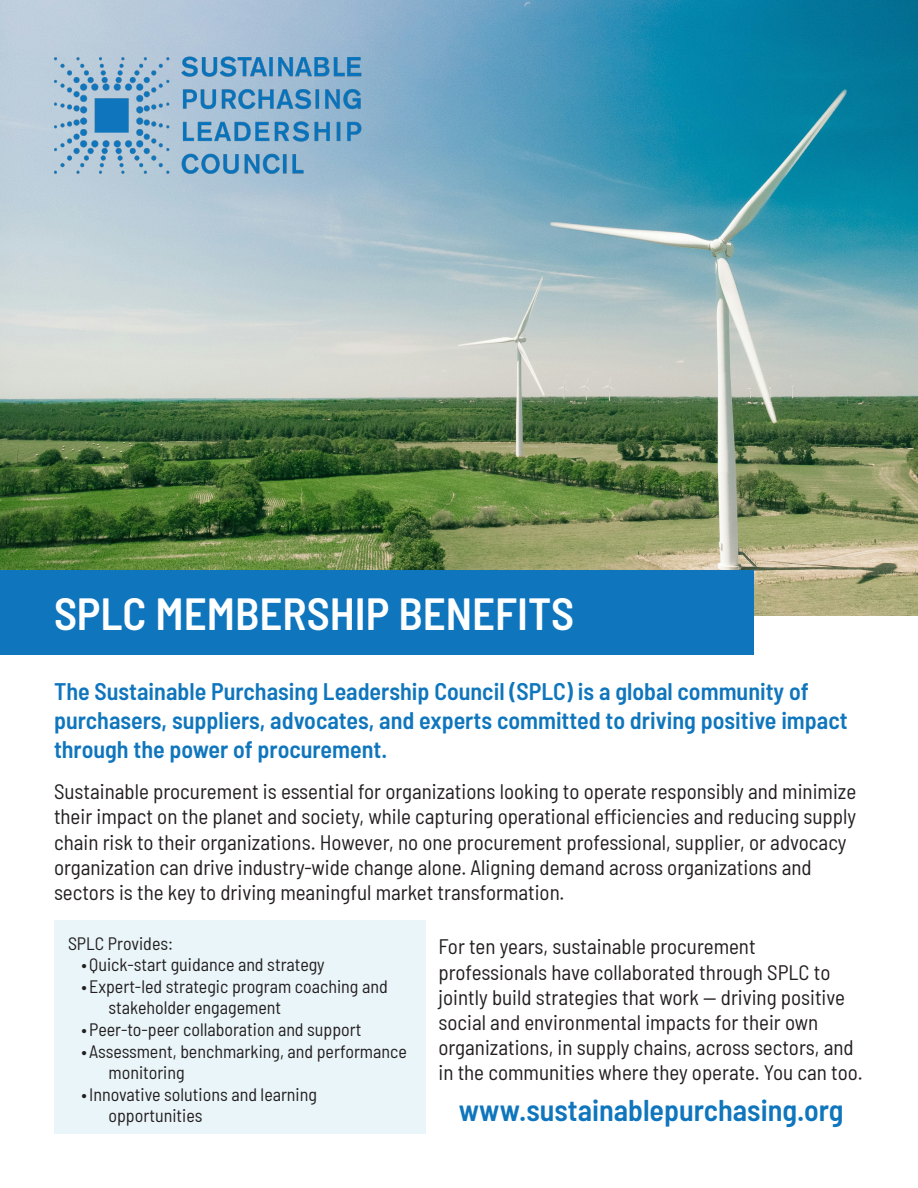
<style>
.page{position:relative;width:918px;height:1188px;background:#fff}
.page>*{position:absolute;margin:0;border:0;box-sizing:border-box;transform-origin:0 0}
.t1{font:600 semi-condensed 45px "Barlow";color:#fff}
.t2{font:600 semi-condensed 30px "Barlow";color:#0f76bd}
.t3{font:600 semi-condensed 24px/28.8px "Barlow";color:#0f76bd}
.t4{font:semi-condensed 21px/25.2px "Barlow";color:#231f20}
.t5{font:semi-condensed 18px/21.6px "Barlow";color:#231f20}
</style>
<div class="page">
<img style="left:0;top:0;width:918px;height:616px">
<img style="left:54px;top:54px;width:318px;height:125px">
<div style="left:0;top:570px;width:754px;height:85px;background:#0f76bd"></div>
<div style="left:54px;top:920px;width:372px;height:214px;background:#eaf5f9"></div>
<p class="t1" style="left:54px;top:582px;width:522px">SPLC MEMBERSHIP BENEFITS</p>
<p class="t3" style="left:54px;top:676px;width:795px">The Sustainable Purchasing Leadership Council (SPLC) is a global community of purchasers, suppliers, advocates, and experts committed to driving positive impact through the power of procurement.</p>
<p class="t4" style="left:54px;top:778px;width:804px">Sustainable procurement is essential for organizations looking to operate responsibly and minimize their impact on the planet and society, while capturing operational efficiencies and reducing supply chain risk to their organizations. However, no one procurement professional, supplier, or advocacy organization can drive industry-wide change alone. Aligning demand across organizations and sectors is the key to driving meaningful market transformation.</p>
<p class="t5" style="left:68px;top:931px;width:106px">SPLC Provides:</p>
<p class="t5" style="left:82px;top:953px;width:245px">•Quick-start guidance and strategy</p>
<p class="t5" style="left:109px;top:974px;width:281px;text-indent:-27px">•Expert-led strategic program coaching and stakeholder engagement</p>
<p class="t5" style="left:82px;top:1017px;width:282px">•Peer-to-peer collaboration and support</p>
<p class="t5" style="left:109px;top:1039px;width:300px;text-indent:-27px">•Assessment, benchmarking, and performance monitoring</p>
<p class="t5" style="left:109px;top:1082px;width:210px;text-indent:-27px">•Innovative solutions and learning opportunities</p>
<p class="t4" style="left:438px;top:933px;width:426px">For ten years, sustainable procurement professionals have collaborated through SPLC to jointly build strategies that work — driving positive social and environmental impacts for their own organizations, in supply chains, across sectors, and in the communities where they operate. You can too.</p>
<p class="t2" style="left:459px;top:1088px;width:386px">www.sustainablepurchasing.org</p>
</div>
